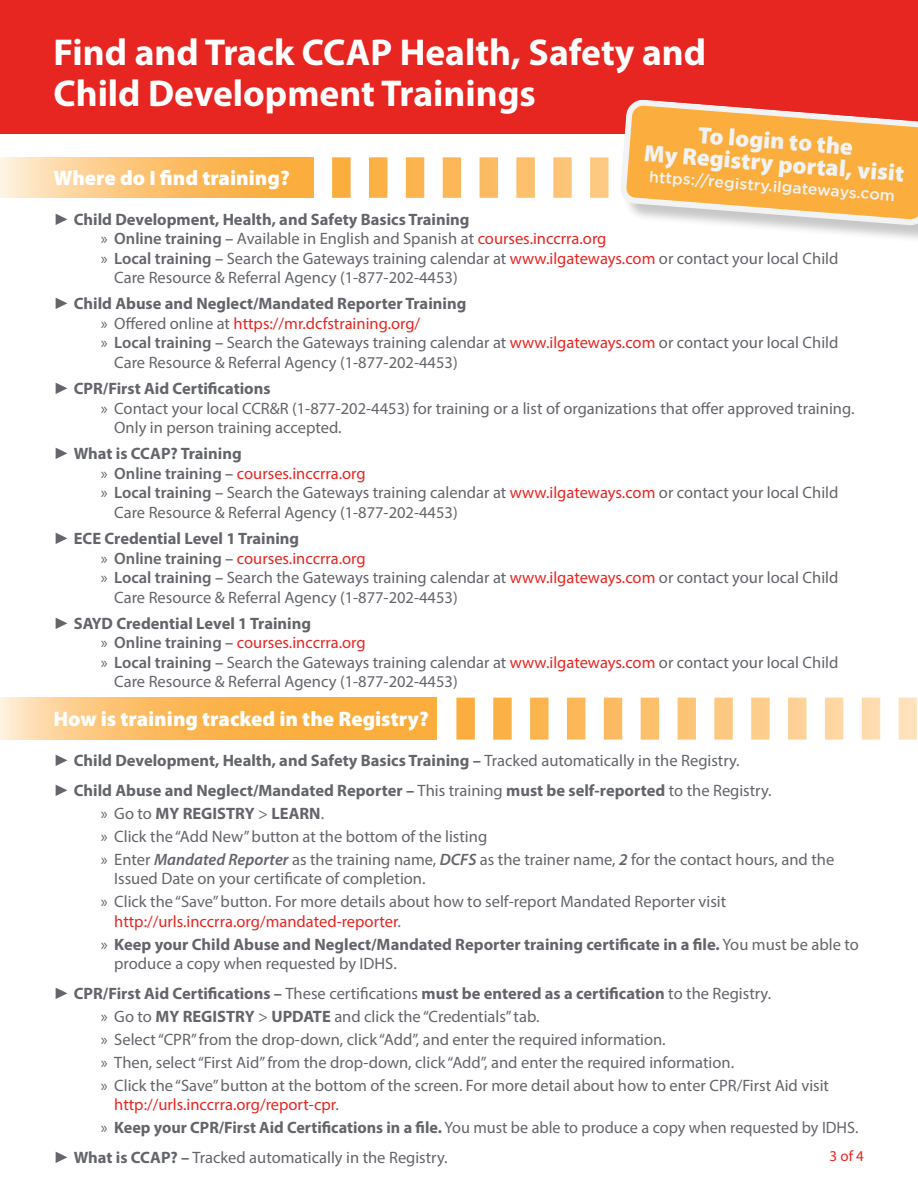
<style>
.page{position:relative;width:918px;height:1188px;background:#fff}
.page>*{position:absolute;margin:0;border:0;box-sizing:border-box;transform-origin:0 0}
.t1{font:700 37.5px/40.5px "Myriad Pro";color:#fff}
.t2{font:900 23.85px/22.8px "Myriad Pro";color:#f2f3f4;text-align:center}
.Heading{font:900 21px "Myriad Pro";color:#fff}
.t3{font:16.5px/19.5px "Myriad Pro";color:#63656a}
.t4{font:700 16.5px/19.5px "Myriad Pro";color:#63656a}
.t5{font:16.5px "Myriad Pro";color:#e72621}
.t6{font:500 15.45px "Gotham";color:#f2f3f4}
.t7{font:15px "Myriad Pro";color:#e72621}
.s1{font-family:"Franklin Gothic";font-weight:400}
.s2{font-weight:600}
.s3{color:#e72621}
.s4{color:#63656a}
.s5{font-weight:600;color:#63656a}
.s6{font-weight:400}
.s7{font-weight:600;font-style:italic}
.s8{font-weight:700}
.s9{font-family:"Franklin Gothic"}
</style>
<div class="page">
<svg style="left:0;top:158px;width:314px;height:40px;background:#fcc577"></svg>
<svg style="left:0;top:697px;width:437px;height:42px;background:#fbbb60"></svg>
<svg style="left:456px;top:698px;width:461px;height:42px"></svg>
<div style="left:0;top:0;width:918px;height:133px;background:#e72621"></div>
<div style="left:623px;top:102px;width:295px;height:142px;background:#231f20;opacity:.25"></div>
<svg style="left:332px;top:102px;width:586px;height:126px"></svg>
<p class="t1" style="left:54px;top:31px;width:654px">Find and Track CCAP Health, Safety and<br>Child Development Trainings</p>
<p class="t2" style="left:646px;top:120px;width:262px;rotate:4deg">To login to the<br>My Registry portal, visit</p>
<p class="Heading" style="left:54px;top:166px;width:238px">Where do I find training?</p>
<p class="t4" style="left:54px;top:209px;width:418px"><span class="s1">►</span> Child Development, Health, and Safety Basics Training</p>
<p class="t3" style="left:101px;top:229px;width:507px">» <span class="s2">Online training –</span> Available in English and Spanish at <span class="s3">courses.inccrra.org</span></p>
<p class="t3" style="left:114px;top:248px;width:726px;text-indent:-14px">» <span class="s2">Local training –</span> Search the Gateways training calendar at <span class="s3">www.ilgateways.com</span> or contact your local Child<br>Care Resource &amp; Referral Agency (1-877-202-4453)</p>
<p class="t4" style="left:54px;top:294px;width:414px"><span class="s1">►</span> Child Abuse and Neglect/Mandated Reporter Training</p>
<p class="t5" style="left:101px;top:313px;width:321px"><span class="s4">» Offered online at</span> https://mr.dcfstraining.org/</p>
<p class="t3" style="left:114px;top:333px;width:726px;text-indent:-14px">» <span class="s2">Local training –</span> Search the Gateways training calendar at <span class="s3">www.ilgateways.com</span> or contact your local Child<br>Care Resource &amp; Referral Agency (1-877-202-4453)</p>
<p class="t4" style="left:54px;top:378px;width:219px"><span class="s1">►</span> CPR/First Aid Certifications</p>
<p class="t3" style="left:114px;top:398px;width:742px;text-indent:-14px">» Contact your local CCR&amp;R (1-877-202-4453) for training or a list of organizations that offer approved training.<br>Only in person training accepted.</p>
<p class="t4" style="left:54px;top:444px;width:190px"><span class="s1">►</span> What is CCAP? Training</p>
<p class="t5" style="left:101px;top:463px;width:266px"><span class="s4">»</span> <span class="s5">Online training –</span> courses.inccrra.org</p>
<p class="t3" style="left:114px;top:483px;width:726px;text-indent:-14px">» <span class="s2">Local training –</span> Search the Gateways training calendar at <span class="s3">www.ilgateways.com</span> or contact your local Child<br>Care Resource &amp; Referral Agency (1-877-202-4453)</p>
<p class="t4" style="left:54px;top:528px;width:247px"><span class="s1">►</span> ECE Credential Level 1 Training</p>
<p class="t5" style="left:101px;top:548px;width:266px"><span class="s4">»</span> <span class="s5">Online training –</span> courses.inccrra.org</p>
<p class="t3" style="left:114px;top:568px;width:726px;text-indent:-14px">» <span class="s2">Local training –</span> Search the Gateways training calendar at <span class="s3">www.ilgateways.com</span> or contact your local Child<br>Care Resource &amp; Referral Agency (1-877-202-4453)</p>
<p class="t4" style="left:54px;top:613px;width:259px"><span class="s1">►</span> SAYD Credential Level 1 Training</p>
<p class="t5" style="left:101px;top:633px;width:266px"><span class="s4">»</span> <span class="s5">Online training –</span> courses.inccrra.org</p>
<p class="t3" style="left:114px;top:652px;width:726px;text-indent:-14px">» <span class="s2">Local training –</span> Search the Gateways training calendar at <span class="s3">www.ilgateways.com</span> or contact your local Child<br>Care Resource &amp; Referral Agency (1-877-202-4453)</p>
<p class="Heading" style="left:54px;top:707px;width:377px">How is training tracked in the Registry?</p>
<p class="t4" style="left:54px;top:750px;width:688px"><span class="s1">►</span> Child Development, Health, and Safety Basics Training – <span class="s6">Tracked automatically in the Registry.</span></p>
<p class="t4" style="left:54px;top:780px;width:720px"><span class="s1">►</span> Child Abuse and Neglect/Mandated Reporter – <span class="s6">This training</span> must be self-reported <span class="s6">to the Registry.</span></p>
<p class="t4" style="left:101px;top:803px;width:225px"><span class="s6">» Go to</span> MY REGISTRY <span class="s6">&gt;</span> LEARN<span class="s6">.</span></p>
<p class="t3" style="left:101px;top:826px;width:388px">» Click the “Add New” button at the bottom of the listing</p>
<p class="t3" style="left:114px;top:849px;width:722px;text-indent:-14px">» Enter <span class="s7">Mandated Reporter</span> as the training name, <span class="s7">DCFS</span> as the trainer name, <span class="s7">2</span> for the contact hours, and the<br>Issued Date on your certificate of completion.</p>
<p class="t3" style="left:114px;top:892px;width:613px;text-indent:-14px">» Click the “Save” button. For more details about how to self-report Mandated Reporter visit <span class="s3">http://urls.inccrra.org/mandated-reporter</span>.</p>
<p class="t4" style="left:114px;top:934px;width:746px;text-indent:-14px"><span class="s6">»</span> Keep your Child Abuse and Neglect/Mandated Reporter training certificate in a file. <span class="s6">You must be able to produce a copy when requested by IDHS.</span></p>
<p class="t4" style="left:54px;top:983px;width:719px"><span class="s1">►</span> CPR/First Aid Certifications – <span class="s6">These certifications</span> must be entered as a certification <span class="s6">to the Registry.</span></p>
<p class="t3" style="left:101px;top:1006px;width:440px">» Go to <span class="s8">MY REGISTRY</span> &gt; <span class="s8">UPDATE</span> and click the “Credentials” tab.</p>
<p class="t3" style="left:101px;top:1029px;width:566px">» Select “CPR” from the drop-down, click “Add”, and enter the required information.</p>
<p class="t3" style="left:101px;top:1052px;width:635px">» Then, select “First Aid” from the drop-down, click “Add”, and enter the required information.</p>
<p class="t3" style="left:114px;top:1075px;width:716px;text-indent:-14px">» Click the “Save” button at the bottom of the screen. For more detail about how to enter CPR/First Aid visit <span class="s3">http://urls.inccrra.org/report-cpr</span>.</p>
<p class="t3" style="left:101px;top:1118px;width:759px">» <span class="s8">Keep your CPR/First Aid Certifications in a file.</span> You must be able to produce a copy when requested by IDHS.</p>
<p class="t3" style="left:54px;top:1148px;width:396px"><span class="s9">►</span> <span class="s8">What is CCAP? –</span> Tracked automatically in the Registry.</p>
<p class="t6" style="left:650px;top:167px;width:248px;rotate:5deg">https://registry.ilgateways.com</p>
<p class="t7" style="left:830px;top:1147px;width:36px">3 of 4</p>
</div>
